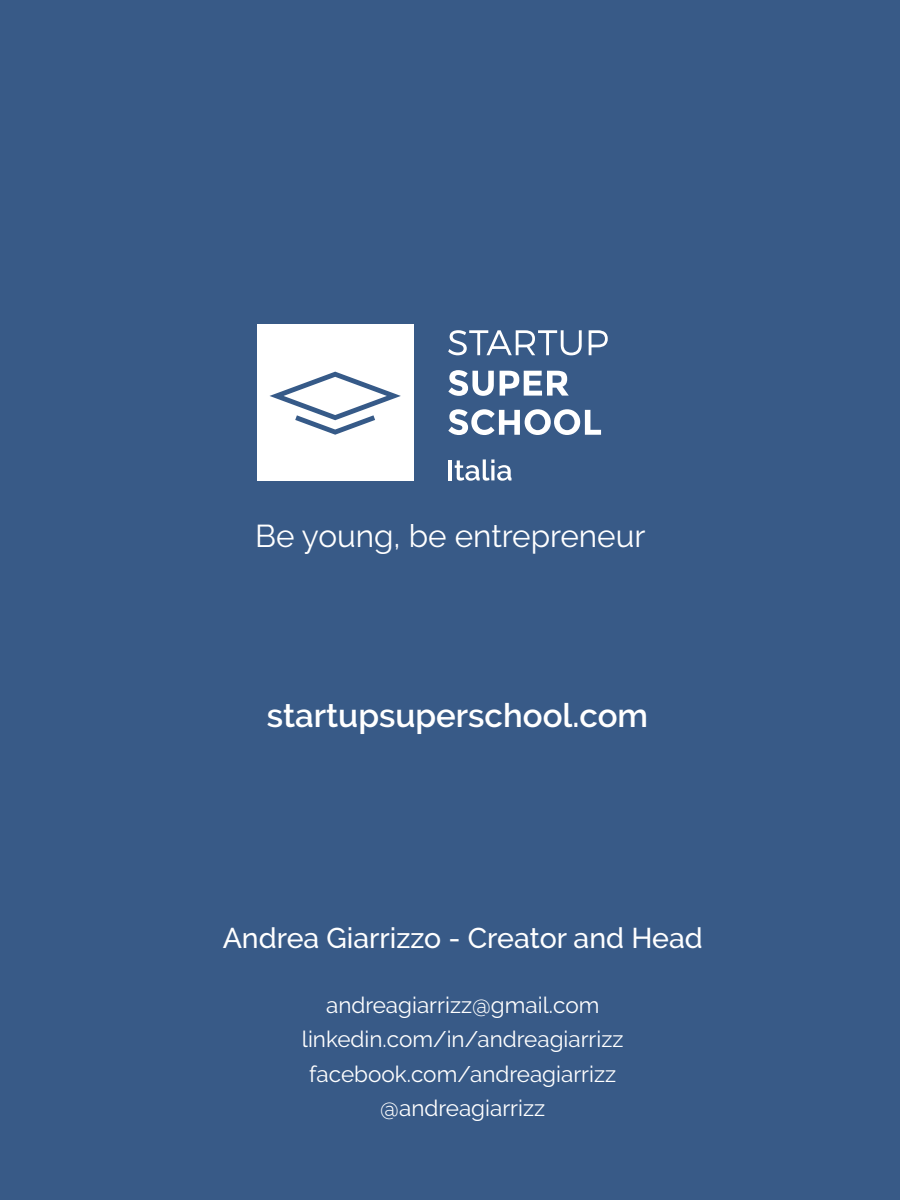
<style>
.page{position:relative;width:900px;height:1200px;background:#385a87}
.page>*{position:absolute;margin:0;border:0;box-sizing:border-box;transform-origin:0 0}
.t1{font:600 33px "Raleway";color:#fff}
.t2{font:31.5px "Raleway";color:#fff}
.t3{font:500 28.5px "Raleway";color:#fff}
.t4{font:22.5px "Raleway";color:#fff}
</style>
<div class="page">
<svg style="left:448px;top:330px;width:134px;height:25px"></svg>
<svg style="left:589px;top:330px;width:19px;height:25px"></svg>
<svg style="left:448px;top:370px;width:46px;height:26px"></svg>
<svg style="left:500px;top:371px;width:69px;height:25px"></svg>
<svg style="left:448px;top:409px;width:153px;height:26px"></svg>
<hr style="left:449px;top:460px;width:3px;height:20px;background:#fff">
<svg style="left:455px;top:459px;width:57px;height:22px"></svg>
<div style="left:257px;top:325px;width:156px;height:156px;background:#fff"></div>
<svg style="left:270px;top:372px;width:131px;height:63px"></svg>
<p class="t2" style="left:255px;top:518px;width:392px">Be young, be entrepreneur</p>
<p class="t1" style="left:267px;top:696px;width:383px">startupsuperschool.com</p>
<p class="t3" style="left:223px;top:921px;width:482px">Andrea Giarrizzo - Creator and Head</p>
<p class="t4" style="left:326px;top:992px;width:275px">andreagiarrizz@gmail.com</p>
<p class="t4" style="left:302px;top:1026px;width:323px">linkedin.com/in/andreagiarrizz</p>
<p class="t4" style="left:309px;top:1061px;width:308px">facebook.com/andreagiarrizz</p>
<p class="t4" style="left:380px;top:1095px;width:166px">@andreagiarrizz</p>
</div>
